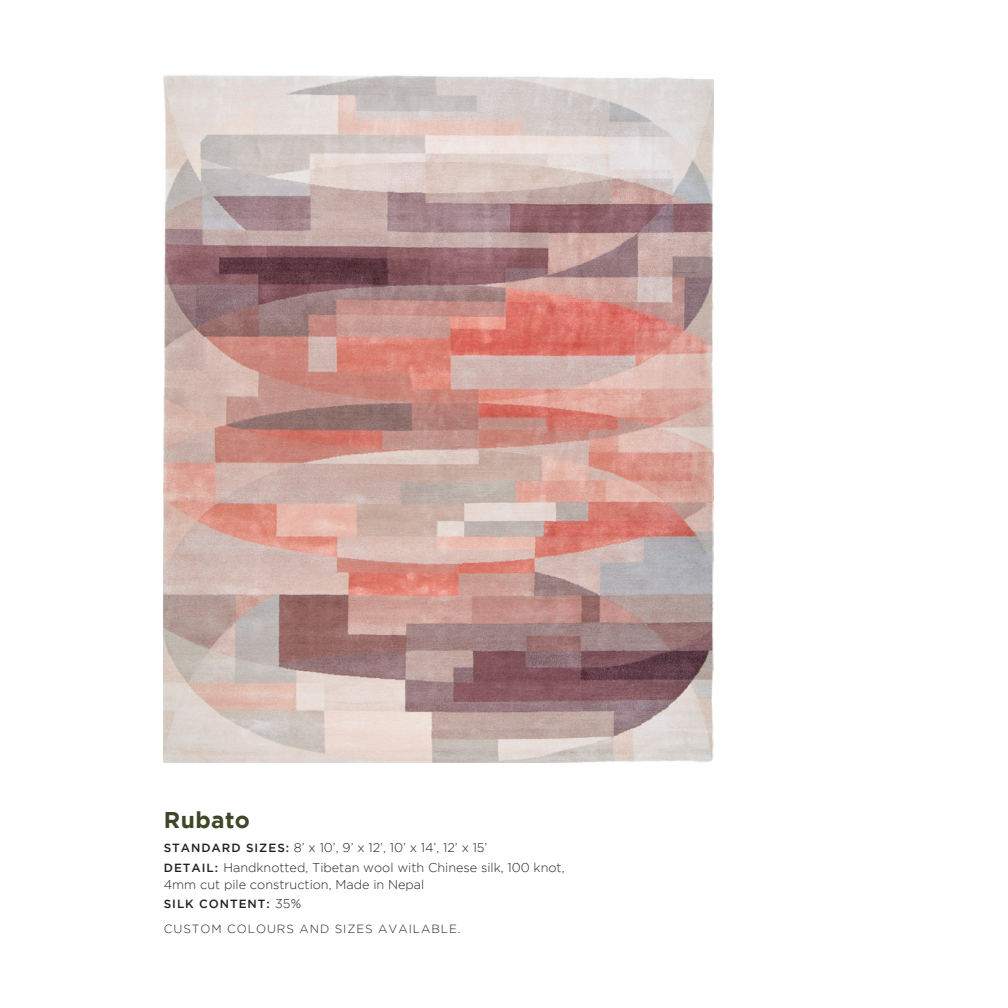
<style>
.page{position:relative;width:1008px;height:1008px;background:#fff}
.page>*{position:absolute;margin:0;border:0;box-sizing:border-box;transform-origin:0 0}
.t1{font:700 22.75px "Gotham";letter-spacing:.02em;color:#3e4727}
.t2{font:300 12.6px/19.2px "Gotham";color:#231f20}
.t3{font:300 11.9px/24.5px "Gotham";letter-spacing:.08em;color:#231f20}
.s1{font-weight:500;font-size:11.9px}
.s2{font-weight:500}
.s3{font-size:12.6px}
</style>
<div class="page">
<img style="left:164px;top:75px;width:549px;height:687px">
<h1 class="t1" style="left:164px;top:807px;width:88px">Rubato</h1>
<p class="t2" style="left:164px;top:838px;width:402px"><span class="s1">STANDARD SIZES:</span> 8’ x 10’, 9’ x 12’, 10’ x 14’, 12’ x 15’<br><span class="s1">DETAIL:</span> Handknotted, Tibetan wool with Chinese silk, 100 knot,</p>
<p class="t2" style="left:164px;top:875px;width:262px">4mm cut pile construction, Made in Nepal</p>
<p class="t3" style="left:164px;top:892px;width:298px"><span class="s2">SILK CONTENT:</span> <span class="s3">35%<br></span>CUSTOM COLOURS AND SIZES AVAILABLE.</p>
</div>
